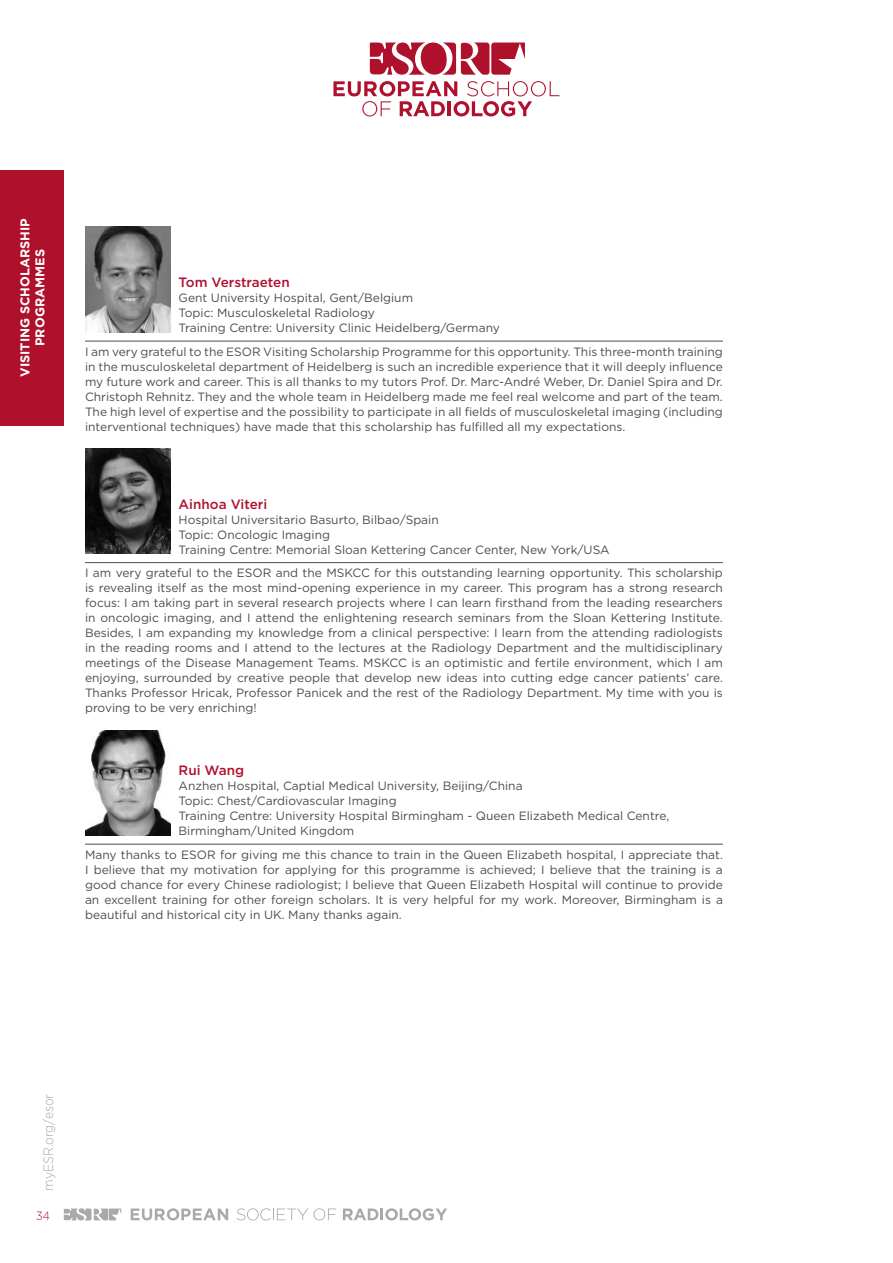
<style>
.page{position:relative;width:893px;height:1263px;background:#fff}
.page>*{position:absolute;margin:0;border:0;box-sizing:border-box;transform-origin:0 0}
.MY_EXPERIENCE_-_Name{font:500 13.5px "Gotham";color:#af112c}
.t1{font:300 13.5px "Gotham";color:#a8a9ad;scale:.9 1}
.t2{font:700 12.75px/15px "Gotham";color:#fff;text-align:center}
.MY_EXPERIENCE_-_Flie{font:12px/15px "Gotham";color:#4b4c4d;text-align:justify}
.MY_EXPERIENCE_-_Univ{font:12px/15px "Gotham";color:#4b4c4d}
.t3{font:300 12px "Gotham";color:#af112c;scale:.9 1}
</style>
<div class="page">
<svg style="left:370px;top:43px;width:155px;height:32px"></svg>
<svg style="left:333px;top:81px;width:226px;height:35px"></svg>
<div style="left:0;top:170px;width:64px;height:255px;background:#af112c"></div>
<svg style="left:64px;top:1208px;width:57px;height:12px"></svg>
<svg style="left:131px;top:1208px;width:97px;height:12px"></svg>
<svg style="left:237px;top:1208px;width:99px;height:12px"></svg>
<svg style="left:343px;top:1208px;width:104px;height:12px"></svg>
<hr style="left:85px;top:341px;width:638px;height:1px;background:#4b4c4d">
<hr style="left:85px;top:562px;width:638px;height:1px;background:#4b4c4d">
<hr style="left:85px;top:844px;width:638px;height:1px;background:#4b4c4d">
<img style="left:85px;top:227px;width:85px;height:105px">
<img style="left:85px;top:448px;width:85px;height:106px">
<img style="left:85px;top:730px;width:85px;height:105px">
<p class="t2" style="left:17px;top:377px;width:160px;rotate:-90deg">VISITING SCHOLARSHIP<br>PROGRAMMES</p>
<p class="MY_EXPERIENCE_-_Name" style="left:179px;top:274px;width:113px">Tom Verstraeten</p>
<p class="MY_EXPERIENCE_-_Univ" style="left:179px;top:290px;width:323px">Gent University Hospital, Gent/Belgium<br>Topic: Musculoskeletal Radiology<br>Training Centre: University Clinic Heidelberg/Germany</p>
<p class="MY_EXPERIENCE_-_Flie" style="left:85px;top:344px;width:639px">I am very grateful to the ESOR Visiting Scholarship Programme for this opportunity. This three-month training in the musculoskeletal department of Heidelberg is such an incredible experience that it will deeply influence my future work and career. This is all thanks to my tutors Prof. Dr. Marc-André Weber, Dr. Daniel Spira and Dr.<br>Christoph Rehnitz. They and the whole team in Heidelberg made me feel real welcome and part of the team.<br>The high level of expertise and the possibility to participate in all fields of musculoskeletal imaging (including interventional techniques) have made that this scholarship has fulfilled all my expectations.</p>
<p class="MY_EXPERIENCE_-_Name" style="left:179px;top:495px;width:90px">Ainhoa Viteri</p>
<p class="MY_EXPERIENCE_-_Univ" style="left:179px;top:512px;width:433px">Hospital Universitario Basurto, Bilbao/Spain<br>Topic: Oncologic Imaging<br>Training Centre: Memorial Sloan Kettering Cancer Center, New York/USA</p>
<p class="MY_EXPERIENCE_-_Flie" style="left:85px;top:565px;width:639px">I am very grateful to the ESOR and the MSKCC for this outstanding learning opportunity. This scholarship is revealing itself as the most mind-opening experience in my career. This program has a strong research focus: I am taking part in several research projects where I can learn firsthand from the leading researchers in oncologic imaging, and I attend the enlightening research seminars from the Sloan Kettering Institute.<br>Besides, I am expanding my knowledge from a clinical perspective: I learn from the attending radiologists in the reading rooms and I attend to the lectures at the Radiology Department and the multidisciplinary meetings of the Disease Management Teams. MSKCC is an optimistic and fertile environment, which I am enjoying, surrounded by creative people that develop new ideas into cutting edge cancer patients’ care.<br>Thanks Professor Hricak, Professor Panicek and the rest of the Radiology Department. My time with you is proving to be very enriching!</p>
<p class="MY_EXPERIENCE_-_Name" style="left:179px;top:762px;width:67px">Rui Wang</p>
<p class="MY_EXPERIENCE_-_Univ" style="left:179px;top:778px;width:492px">Anzhen Hospital, Captial Medical University, Beijing/China<br>Topic: Chest/Cardiovascular Imaging<br>Training Centre: University Hospital Birmingham - Queen Elizabeth Medical Centre, Birmingham/United Kingdom</p>
<p class="MY_EXPERIENCE_-_Flie" style="left:85px;top:847px;width:639px">Many thanks to ESOR for giving me this chance to train in the Queen Elizabeth hospital, I appreciate that.<br>I believe that my motivation for applying for this programme is achieved; I believe that the training is a good chance for every Chinese radiologist; I believe that Queen Elizabeth Hospital will continue to provide an excellent training for other foreign scholars. It is very helpful for my work. Moreover, Birmingham is a beautiful and historical city in UK. Many thanks again.</p>
<p class="t1" style="left:40px;top:1191px;width:109px;rotate:-90deg">myESR.org/esor</p>
<p class="t3" style="left:36px;top:1208px;width:17px">34</p>
</div>
